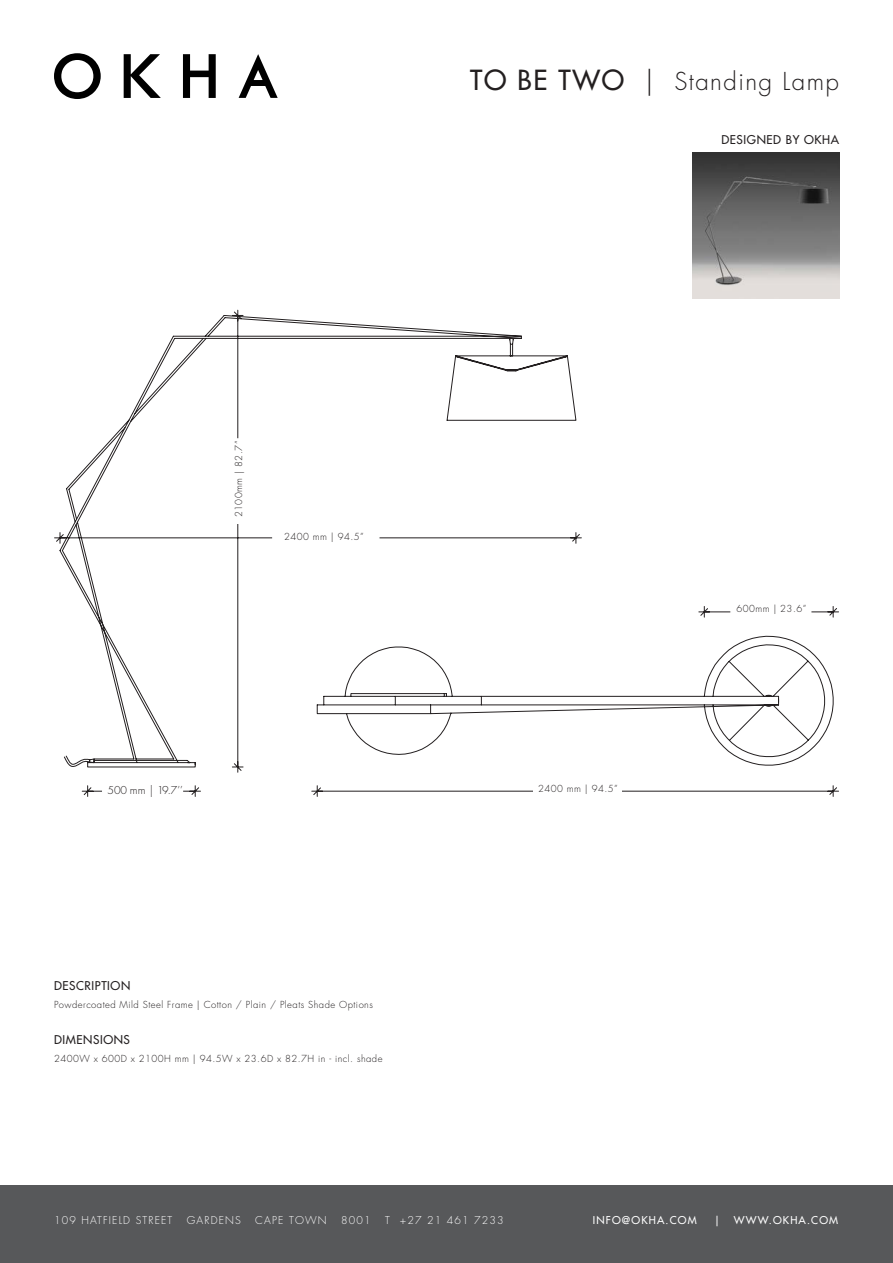
<style>
.page{position:relative;width:893px;height:1263px;background:#fff}
.page>*{position:absolute;margin:0;border:0;box-sizing:border-box;transform-origin:0 0}
.t1{font:300 24px "Futura Std";letter-spacing:.06em;color:#231f20}
.t2{font:300 12px "Futura PT";color:#231f20}
.t3{font:500 11.85px "Futura Std";letter-spacing:.05em;color:#231f20}
.t4{font:300 10.5px "Futura Std";letter-spacing:.11em;color:#fff}
.t5{font:500 10.5px "Futura Std";letter-spacing:.11em;color:#fff}
.t6{font:300 9.45px "Futura Std";letter-spacing:.05em;color:#231f20}
.s1{font-weight:500;font-size:27px}
.s2{font-size:27px}
</style>
<div class="page">
<svg style="left:239px;top:54px;width:39px;height:44px"></svg>
<svg style="left:183px;top:54px;width:33px;height:44px"></svg>
<svg style="left:54px;top:53px;width:47px;height:46px"></svg>
<svg style="left:124px;top:54px;width:37px;height:44px"></svg>
<div style="left:0;top:1185px;width:893px;height:78px;background:#57585a"></div>
<img style="left:693px;top:152px;width:146px;height:146px">
<svg style="left:54px;top:309px;width:528px;height:488px"></svg>
<svg style="left:311px;top:606px;width:528px;height:191px"></svg>
<div style="left:533px;top:782px;width:89px;height:21px;background:#fff"></div>
<div style="left:230px;top:459px;width:21px;height:65px;background:#fff"></div>
<div style="left:321px;top:606px;width:156px;height:37px;background:#fff"></div>
<div style="left:436px;top:432px;width:156px;height:36px;background:#fff"></div>
<div style="left:730px;top:596px;width:81px;height:26px;background:#fff"></div>
<div style="left:272px;top:524px;width:107px;height:29px;background:#fff"></div>
<div style="left:102px;top:779px;width:81px;height:24px;background:#fff"></div>
<div style="left:164px;top:438px;width:157px;height:37px;background:#fff"></div>
<p class="t1" style="left:470px;top:67px;width:370px"><span class="s1">TO BE TWO</span> <span class="s2">|</span> Standing Lamp</p>
<p class="t3" style="left:721px;top:132px;width:119px">DESIGNED BY OKHA</p>
<p class="t6" style="left:233px;top:517px;width:78px;rotate:-90deg">2100mm | 82.7”</p>
<p class="t6" style="left:284px;top:531px;width:81px">2400 mm | 94.5”</p>
<p class="t2" style="left:107px;top:783px;width:77px">500 mm | 19.7’’</p>
<p class="t6" style="left:538px;top:783px;width:81px">2400 mm | 94.5”</p>
<p class="t3" style="left:54px;top:978px;width:78px">DESCRIPTION</p>
<p class="t6" style="left:54px;top:999px;width:320px">Powdercoated Mild Steel Frame | Cotton / Plain / Pleats Shade Options</p>
<p class="t3" style="left:54px;top:1032px;width:77px">DIMENSIONS</p>
<p class="t6" style="left:54px;top:1053px;width:330px">2400W x 600D x 2100H mm | 94.5W x 23.6D x 82.7H in - incl. shade</p>
<p class="t6" style="left:736px;top:603px;width:72px">600mm | 23.6”</p>
<p class="t4" style="left:54px;top:1214px;width:120px">109 HATFIELD STREET</p>
<p class="t4" style="left:187px;top:1214px;width:56px">GARDENS</p>
<p class="t4" style="left:255px;top:1214px;width:73px">CAPE TOWN</p>
<p class="t4" style="left:341px;top:1214px;width:31px">8001</p>
<p class="t4" style="left:385px;top:1214px;width:120px">T +27 21 461 7233</p>
<p class="t5" style="left:593px;top:1214px;width:105px">INFO@OKHA.COM</p>
<p class="t5" style="left:714px;top:1214px;width:7px">|</p>
<p class="t5" style="left:734px;top:1214px;width:106px">WWW.OKHA.COM</p>
</div>
